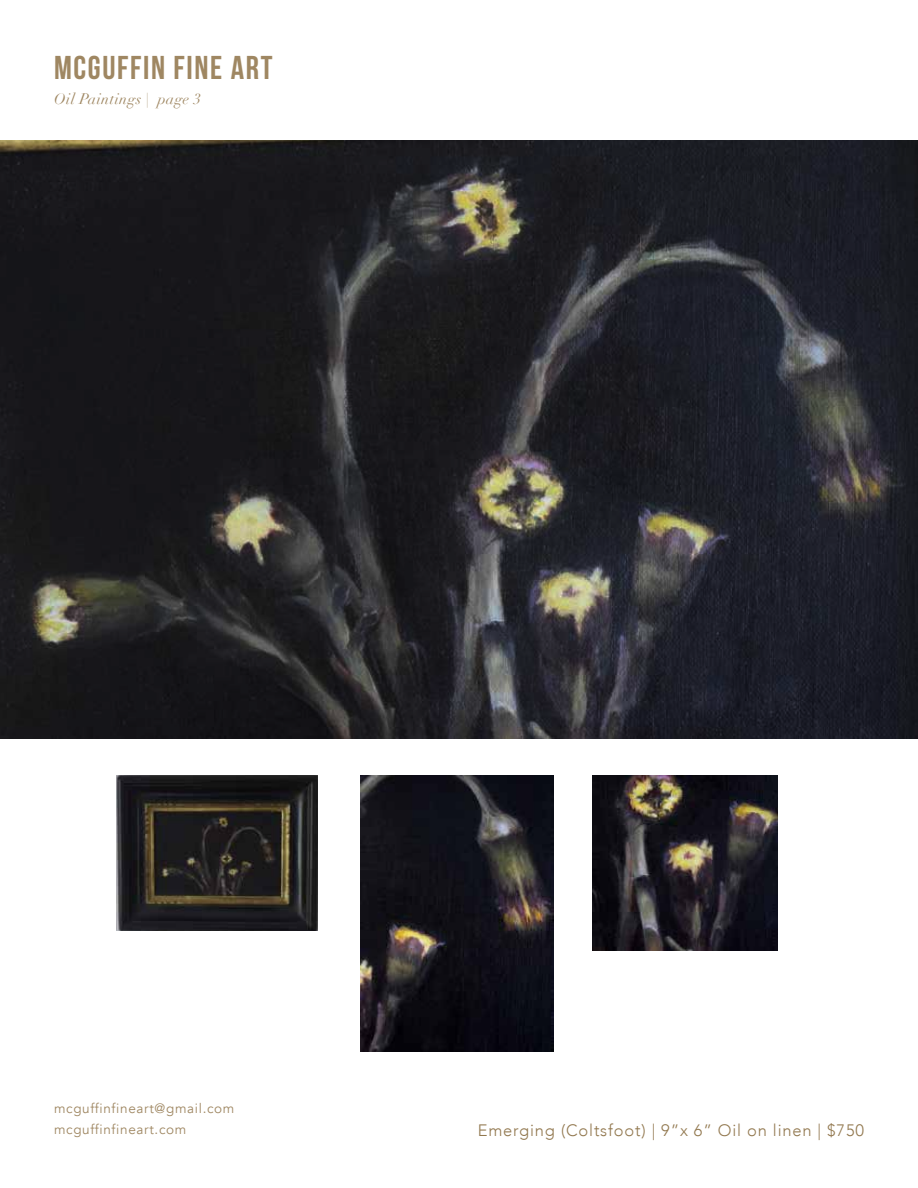
<style>
.page{position:relative;width:918px;height:1188px;background:#fff}
.page>*{position:absolute;margin:0;border:0;box-sizing:border-box;transform-origin:0 0}
.t1{font:700 33px "Bebas Neue";letter-spacing:.05em;color:#9f8762}
.t2{font:300 16.5px "Avenir";letter-spacing:.05em;color:#92784f}
.t3{font:italic 15px "Didot";letter-spacing:.03em;color:#9f8762}
.t4{font:13.5px/21px "Avenir";letter-spacing:.05em;color:#9f8762}
</style>
<div class="page">
<img style="left:117px;top:775px;width:201px;height:156px">
<img style="left:593px;top:775px;width:184px;height:175px">
<img style="left:361px;top:775px;width:193px;height:276px">
<img style="left:0;top:141px;width:918px;height:598px">
<h1 class="t1" style="left:54px;top:49px;width:220px">MCGUFFIN FINE ART</h1>
<p class="t3" style="left:54px;top:89px;width:149px">Oil Paintings | page 3</p>
<p class="t4" style="left:54px;top:1098px;width:182px">mcguffinfineart@gmail.com mcguffinfineart.com</p>
<p class="t2" style="left:478px;top:1121px;width:388px">Emerging (Coltsfoot) | 9”x 6” Oil on linen | $750</p>
</div>
